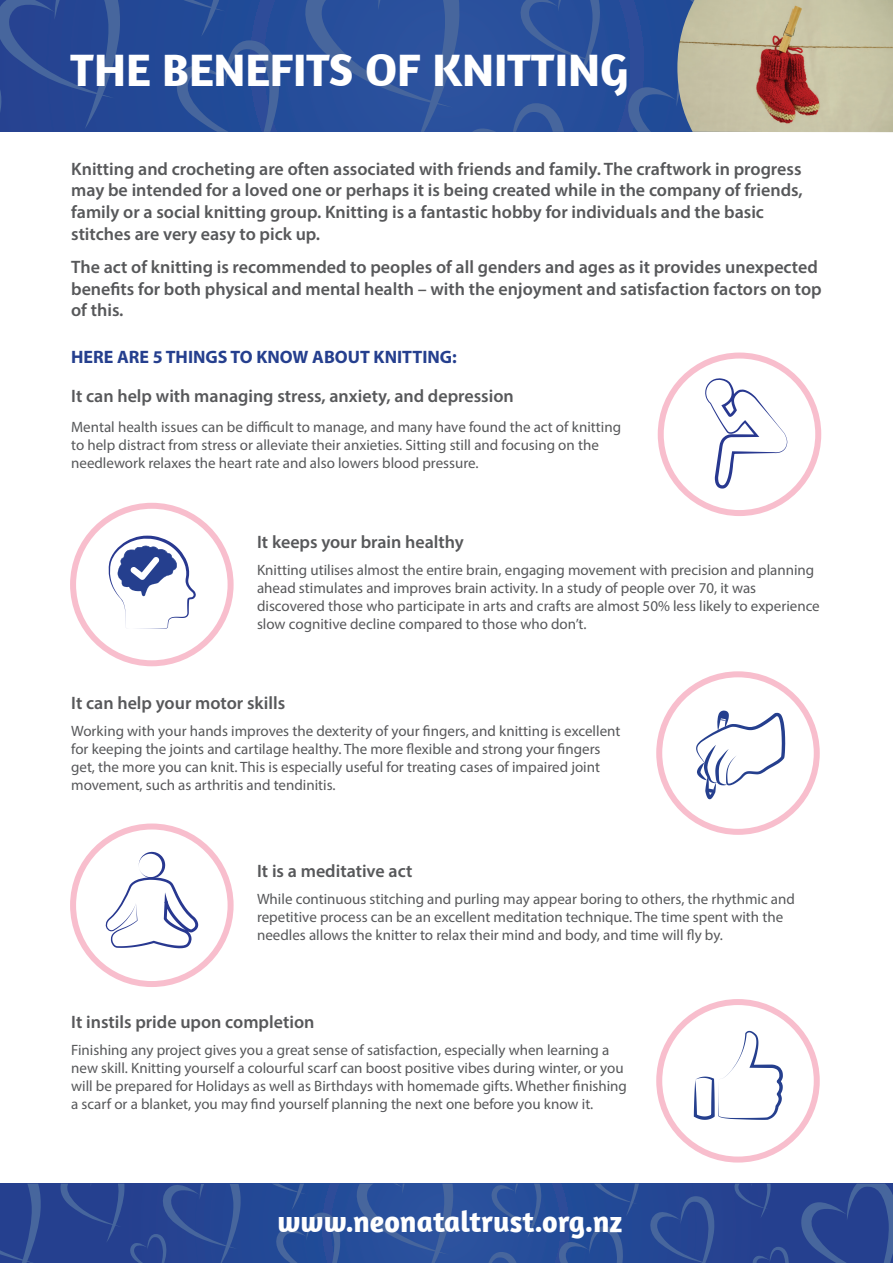
<style>
.page{position:relative;width:893px;height:1263px;background:#fff}
.page>*{position:absolute;margin:0;border:0;box-sizing:border-box;transform-origin:0 0}
.t1{font:700 46.5px "Amaranth";color:#fff}
.t2{font:700 30px "Amaranth";color:#fff}
.t3{font:600 18px/21.6px "Myriad Pro";color:#57585a}
.t4{font:700 18px "Myriad Pro";color:#253f8e}
.t5{font:15px/18px "Myriad Pro";color:#57585a}
</style>
<div class="page">
<div style="left:0;top:0;width:893px;height:132px;background:#244c99"></div>
<svg style="left:305px;top:0;width:155px;height:132px"></svg>
<svg style="left:628px;top:87px;width:49px;height:45px"></svg>
<svg style="left:513px;top:103px;width:51px;height:29px"></svg>
<svg style="left:472px;top:128px;width:24px;height:4px"></svg>
<svg style="left:177px;top:0;width:102px;height:132px"></svg>
<svg style="left:520px;top:0;width:80px;height:80px"></svg>
<svg style="left:0;top:0;width:120px;height:132px"></svg>
<div style="left:0;top:1183px;width:893px;height:80px;background:#254895"></div>
<svg style="left:356px;top:1183px;width:97px;height:80px"></svg>
<svg style="left:0;top:1183px;width:41px;height:80px"></svg>
<svg style="left:801px;top:1183px;width:92px;height:80px"></svg>
<svg style="left:559px;top:1226px;width:64px;height:37px"></svg>
<svg style="left:488px;top:1252px;width:29px;height:11px"></svg>
<svg style="left:650px;top:1196px;width:65px;height:67px"></svg>
<svg style="left:273px;top:1183px;width:67px;height:80px"></svg>
<svg style="left:491px;top:1183px;width:50px;height:54px"></svg>
<svg style="left:595px;top:1183px;width:44px;height:31px"></svg>
<svg style="left:60px;top:1183px;width:181px;height:80px"></svg>
<svg style="left:753px;top:1247px;width:36px;height:16px"></svg>
<svg style="left:734px;top:1183px;width:37px;height:34px"></svg>
<div style="left:70px;top:503px;width:164px;height:163px;border:6px solid #f8becd;border-radius:50%"></div>
<div style="left:656px;top:671px;width:164px;height:164px;border:6px solid #f8becd;border-radius:50%"></div>
<div style="left:656px;top:999px;width:164px;height:163px;border:6px solid #f8becd;border-radius:50%"></div>
<div style="left:70px;top:823px;width:164px;height:164px;border:6px solid #f8becd;border-radius:50%"></div>
<div style="left:658px;top:353px;width:163px;height:163px;border:6px solid #f8becd;border-radius:50%"></div>
<svg style="left:705px;top:378px;width:82px;height:111px"></svg>
<svg style="left:108px;top:536px;width:88px;height:93px"></svg>
<svg style="left:696px;top:710px;width:89px;height:89px"></svg>
<svg style="left:694px;top:1031px;width:89px;height:89px"></svg>
<svg style="left:105px;top:852px;width:93px;height:96px"></svg>
<img style="left:677px;top:0;width:216px;height:132px">
<h1 class="t1" style="left:70px;top:41px;width:560px">THE BENEFITS OF KNITTING</h1>
<p class="t3" style="left:71px;top:157px;width:733px">Knitting and crocheting are often associated with friends and family. The craftwork in progress may be intended for a loved one or perhaps it is being created while in the company of friends, family or a social knitting group. Knitting is a fantastic hobby for individuals and the basic stitches are very easy to pick up.</p>
<p class="t3" style="left:71px;top:256px;width:752px">The act of knitting is recommended to peoples of all genders and ages as it provides unexpected benefits for both physical and mental health – with the enjoyment and satisfaction factors on top of this.</p>
<p class="t4" style="left:71px;top:345px;width:387px">HERE ARE 5 THINGS TO KNOW ABOUT KNITTING:</p>
<p class="t3" style="left:71px;top:385px;width:444px">It can help with managing stress, anxiety, and depression</p>
<p class="t5" style="left:71px;top:418px;width:551px">Mental health issues can be difficult to manage, and many have found the act of knitting to help distract from stress or alleviate their anxieties. Sitting still and focusing on the needlework relaxes the heart rate and also lowers blood pressure.</p>
<p class="t3" style="left:257px;top:531px;width:208px">It keeps your brain healthy</p>
<p class="t5" style="left:257px;top:561px;width:564px">Knitting utilises almost the entire brain, engaging movement with precision and planning ahead stimulates and improves brain activity. In a study of people over 70, it was discovered those who participate in arts and crafts are almost 50% less likely to experience slow cognitive decline compared to those who don’t.</p>
<p class="t3" style="left:71px;top:691px;width:216px">It can help your motor skills</p>
<p class="t5" style="left:71px;top:721px;width:551px">Working with your hands improves the dexterity of your fingers, and knitting is excellent for keeping the joints and cartilage healthy. The more flexible and strong your fingers get, the more you can knit. This is especially useful for treating cases of impaired joint movement, such as arthritis and tendinitis.</p>
<p class="t3" style="left:257px;top:859px;width:157px">It is a meditative act</p>
<p class="t5" style="left:257px;top:889px;width:539px">While continuous stitching and purling may appear boring to others, the rhythmic and repetitive process can be an excellent meditation technique. The time spent with the needles allows the knitter to relax their mind and body, and time will fly by.</p>
<p class="t3" style="left:71px;top:1010px;width:245px">It instils pride upon completion</p>
<p class="t5" style="left:71px;top:1040px;width:557px">Finishing any project gives you a great sense of satisfaction, especially when learning a new skill. Knitting yourself a colourful scarf can boost positive vibes during winter, or you will be prepared for Holidays as well as Birthdays with homemade gifts. Whether finishing a scarf or a blanket, you may find yourself planning the next one before you know it.</p>
<h2 class="t2" style="left:278px;top:1203px;width:346px">www.neonataltrust.org.nz</h2>
</div>
